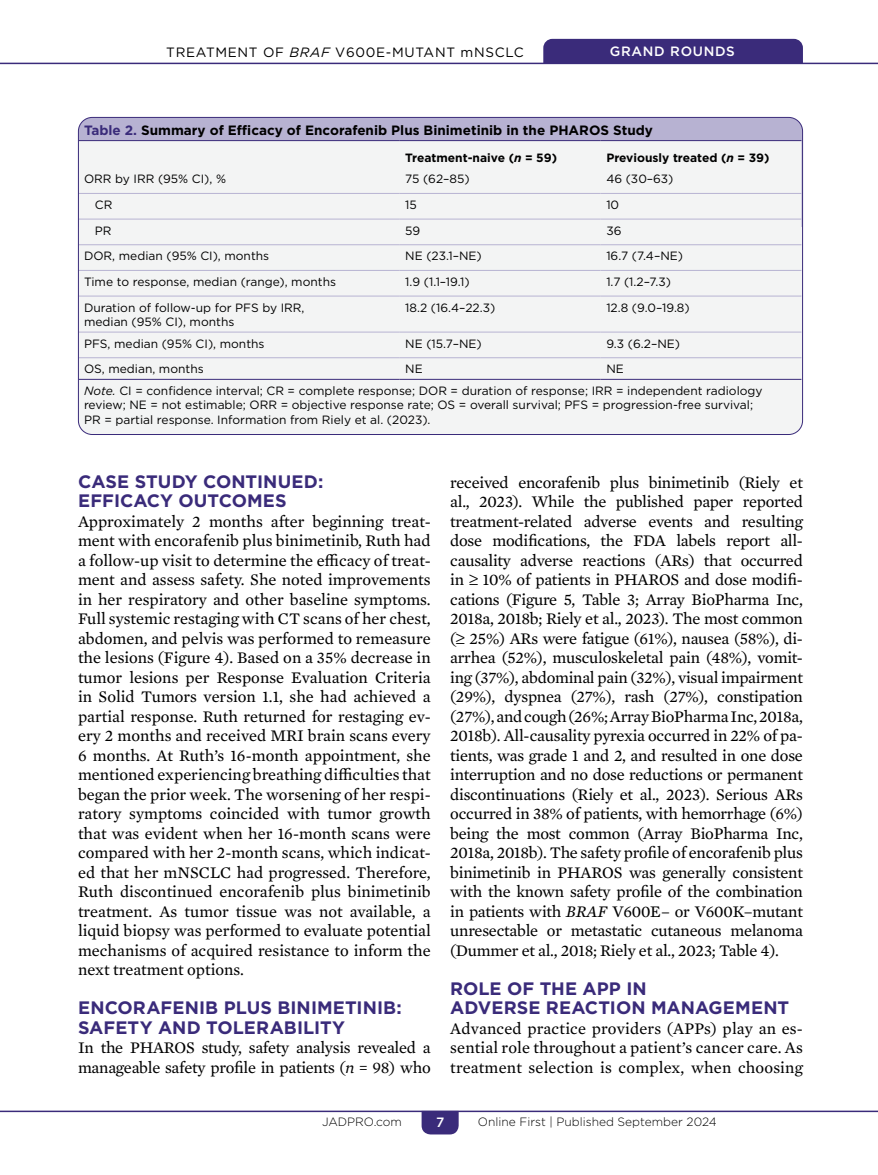
<style>
.page{position:relative;width:878px;height:1175px;background:#fff}
.page>*{position:absolute;margin:0;border:0;box-sizing:border-box;transform-origin:0 0}
.t1{font:700 18px/19.5px "Gotham";letter-spacing:.005em;color:#3a2b7a}
.t2{font:16.5px/19.5px "Mercury Text G2";letter-spacing:-.015em;color:#000;text-align:justify}
.t3{font:700 13.5px "Gotham";color:#000}
.t4{font:13.5px "Gotham";letter-spacing:.05em;color:#000}
.t5{font:500 13.5px "Gotham";letter-spacing:.05em;color:#fff}
.t6{font:12px/14.4px "Gotham";color:#000}
.t7{font:300 12px "Gotham";color:#000}
.t8{font:700 12px "Gotham";color:#000}
.s1{font-style:italic}
.s2{color:#3a2b7a}
</style>
<div class="page">
<hr style="left:0;top:1110px;width:878px;height:2px;background:#3a2b7a">
<svg style="left:421px;top:1110px;width:37px;height:24px"></svg>
<hr style="left:0;top:63px;width:878px;height:1px;background:#3a2b7a">
<div style="left:543px;top:39px;width:259px;height:24px;background:#3a2b7a"></div>
<svg style="left:78px;top:117px;width:724px;height:317px"></svg>
<div style="left:79px;top:141px;width:722px;height:289px;background:#f3f4f4"></div>
<hr style="left:79px;top:140px;width:320px;height:1px;background:#3a2b7a">
<hr style="left:399px;top:140px;width:201px;height:1px;background:#3a2b7a">
<hr style="left:600px;top:140px;width:201px;height:1px;background:#3a2b7a">
<hr style="left:79px;top:379px;width:320px;height:1px;background:#3a2b7a">
<hr style="left:399px;top:379px;width:201px;height:1px;background:#3a2b7a">
<hr style="left:600px;top:379px;width:201px;height:1px;background:#3a2b7a">
<hr style="left:79px;top:193px;width:320px;height:1px;background:#b7b3d2">
<hr style="left:399px;top:193px;width:201px;height:1px;background:#b7b3d2">
<hr style="left:600px;top:193px;width:201px;height:1px;background:#b7b3d2">
<hr style="left:79px;top:219px;width:320px;height:1px;background:#b7b3d2">
<hr style="left:399px;top:219px;width:201px;height:1px;background:#b7b3d2">
<hr style="left:600px;top:219px;width:201px;height:1px;background:#b7b3d2">
<hr style="left:79px;top:244px;width:320px;height:1px;background:#b7b3d2">
<hr style="left:399px;top:244px;width:201px;height:1px;background:#b7b3d2">
<hr style="left:600px;top:244px;width:201px;height:1px;background:#b7b3d2">
<hr style="left:79px;top:270px;width:320px;height:1px;background:#b7b3d2">
<hr style="left:399px;top:270px;width:201px;height:1px;background:#b7b3d2">
<hr style="left:600px;top:270px;width:201px;height:1px;background:#b7b3d2">
<hr style="left:79px;top:296px;width:320px;height:1px;background:#b7b3d2">
<hr style="left:399px;top:296px;width:201px;height:1px;background:#b7b3d2">
<hr style="left:600px;top:296px;width:201px;height:1px;background:#b7b3d2">
<hr style="left:79px;top:332px;width:320px;height:1px;background:#b7b3d2">
<hr style="left:399px;top:332px;width:201px;height:1px;background:#b7b3d2">
<hr style="left:600px;top:332px;width:201px;height:1px;background:#b7b3d2">
<hr style="left:79px;top:357px;width:320px;height:1px;background:#b7b3d2">
<hr style="left:399px;top:357px;width:201px;height:1px;background:#b7b3d2">
<hr style="left:600px;top:357px;width:201px;height:1px;background:#b7b3d2">
<p class="t4" style="left:166px;top:43px;width:359px">TREATMENT OF <span class="s1">BRAF</span> V600E-MUTANT mNSCLC</p>
<p class="t5" style="left:610px;top:43px;width:126px">GRAND ROUNDS</p>
<p class="t3" style="left:84px;top:121px;width:570px"><span class="s2">Table 2.</span> Summary of Efficacy of Encorafenib Plus Binimetinib in the PHAROS Study</p>
<p class="t8" style="left:405px;top:149px;width:153px">Treatment-naive (<span class="s1">n</span> = 59)</p>
<p class="t8" style="left:606px;top:149px;width:165px">Previously treated (<span class="s1">n</span> = 39)</p>
<p class="t6" style="left:84px;top:172px;width:143px">ORR by IRR (95% CI), %</p>
<p class="t6" style="left:405px;top:172px;width:66px">75 (62–85)</p>
<p class="t6" style="left:606px;top:172px;width:69px">46 (30–63)</p>
<p class="t6" style="left:95px;top:197px;width:19px">CR</p>
<p class="t6" style="left:405px;top:197px;width:13px">15</p>
<p class="t6" style="left:606px;top:197px;width:14px">10</p>
<p class="t6" style="left:95px;top:223px;width:18px">PR</p>
<p class="t6" style="left:405px;top:223px;width:17px">59</p>
<p class="t6" style="left:606px;top:223px;width:17px">36</p>
<p class="t6" style="left:84px;top:249px;width:187px">DOR, median (95% CI), months</p>
<p class="t6" style="left:405px;top:249px;width:78px">NE (23.1–NE)</p>
<p class="t6" style="left:606px;top:249px;width:78px">16.7 (7.4–NE)</p>
<p class="t6" style="left:84px;top:274px;width:253px">Time to response, median (range), months</p>
<p class="t6" style="left:405px;top:274px;width:66px">1.9 (1.1–19.1)</p>
<p class="t6" style="left:606px;top:274px;width:66px">1.7 (1.2–7.3)</p>
<p class="t6" style="left:84px;top:300px;width:222px">Duration of follow-up for PFS by IRR, median (95% CI), months</p>
<p class="t6" style="left:405px;top:300px;width:92px">18.2 (16.4–22.3)</p>
<p class="t6" style="left:606px;top:300px;width:85px">12.8 (9.0–19.8)</p>
<p class="t6" style="left:84px;top:336px;width:182px">PFS, median (95% CI), months</p>
<p class="t6" style="left:405px;top:336px;width:78px">NE (15.7–NE)</p>
<p class="t6" style="left:606px;top:336px;width:75px">9.3 (6.2–NE)</p>
<p class="t6" style="left:84px;top:362px;width:121px">OS, median, months</p>
<p class="t6" style="left:405px;top:362px;width:19px">NE</p>
<p class="t6" style="left:84px;top:358px;width:680px;line-height:21.6px;text-indent:522px">NE<br><span class="s1">Note.</span> CI = confidence interval; CR = complete response; DOR = duration of response; IRR = independent radiology</p>
<p class="t6" style="left:84px;top:398px;width:670px">review; NE = not estimable; ORR = objective response rate; OS = overall survival; PFS = progression-free survival;<br>PR = partial response. Information from Riely et al. (2023).</p>
<p class="t1" style="left:78px;top:471px;width:247px">CASE STUDY CONTINUED:<br>EFFICACY OUTCOMES</p>
<p class="t2" style="left:78px;top:510px;width:354px">Approximately 2 months after beginning treat&shy;ment with encorafenib plus binimetinib, Ruth had a follow-up visit to determine the efficacy of treat&shy;ment and assess safety. She noted improvements in her respiratory and other baseline symptoms.<br>Full systemic restaging with CT scans of her chest, abdomen, and pelvis was performed to remeasure the lesions (Figure 4). Based on a 35% decrease in tumor lesions per Response Evaluation Criteria in Solid Tumors version 1.1, she had achieved a partial response. Ruth returned for restaging ev&shy;ery 2 months and received MRI brain scans every 6 months. At Ruth’s 16-month appointment, she mentioned experiencing breathing difficulties that began the prior week. The worsening of her respi&shy;ratory symptoms coincided with tumor growth that was evident when her 16-month scans were compared with her 2-month scans, which indicat&shy;ed that her mNSCLC had progressed. Therefore, Ruth discontinued encorafenib plus binimetinib treatment. As tumor tissue was not available, a liquid biopsy was performed to evaluate potential mechanisms of acquired resistance to inform the next treatment options.</p>
<p class="t1" style="left:78px;top:998px;width:325px">ENCORAFENIB PLUS BINIMETINIB:<br>SAFETY AND TOLERABILITY</p>
<p class="t2" style="left:78px;top:1037px;width:354px">In the PHAROS study, safety analysis revealed a manageable safety profile in patients (<span class="s1">n</span> = 98) who</p>
<p class="t2" style="left:450px;top:471px;width:354px">received encorafenib plus binimetinib (Riely et al., 2023). While the published paper reported treatment-related adverse events and resulting dose modifications, the FDA labels report all&shy;causality adverse reactions (ARs) that occurred in ≥ 10% of patients in PHAROS and dose modifi&shy;cations (Figure 5, Table 3; Array BioPharma Inc, 2018a, 2018b; Riely et al., 2023). The most common (≥ 25%) ARs were fatigue (61%), nausea (58%), di&shy;arrhea (52%), musculoskeletal pain (48%), vomit&shy;ing (37%), abdominal pain (32%), visual impairment (29%), dyspnea (27%), rash (27%), constipation (27%), and cough (26%; Array BioPharma Inc, 2018a, 2018b). All-causality pyrexia occurred in 22% of pa&shy;tients, was grade 1 and 2, and resulted in one dose interruption and no dose reductions or permanent discontinuations (Riely et al., 2023). Serious ARs occurred in 38% of patients, with hemorrhage (6%) being the most common (Array BioPharma Inc, 2018a, 2018b). The safety profile of encorafenib plus binimetinib in PHAROS was generally consistent with the known safety profile of the combination in patients with <span class="s1">BRAF</span> V600E– or V600K–mutant unresectable or metastatic cutaneous melanoma (Dummer et al., 2018; Riely et al., 2023; Table 4).</p>
<p class="t1" style="left:450px;top:978px;width:340px">ROLE OF THE APP IN<br>ADVERSE REACTION MANAGEMENT</p>
<p class="t2" style="left:450px;top:1017px;width:354px">Advanced practice providers (APPs) play an es&shy;sential role throughout a patient’s cancer care. As treatment selection is complex, when choosing</p>
<p class="t7" style="left:322px;top:1113px;width:81px">JADPRO.com</p>
<p class="t5" style="left:436px;top:1113px;width:10px">7</p>
<p class="t7" style="left:478px;top:1114px;width:240px">Online First | Published September 2024</p>
</div>
